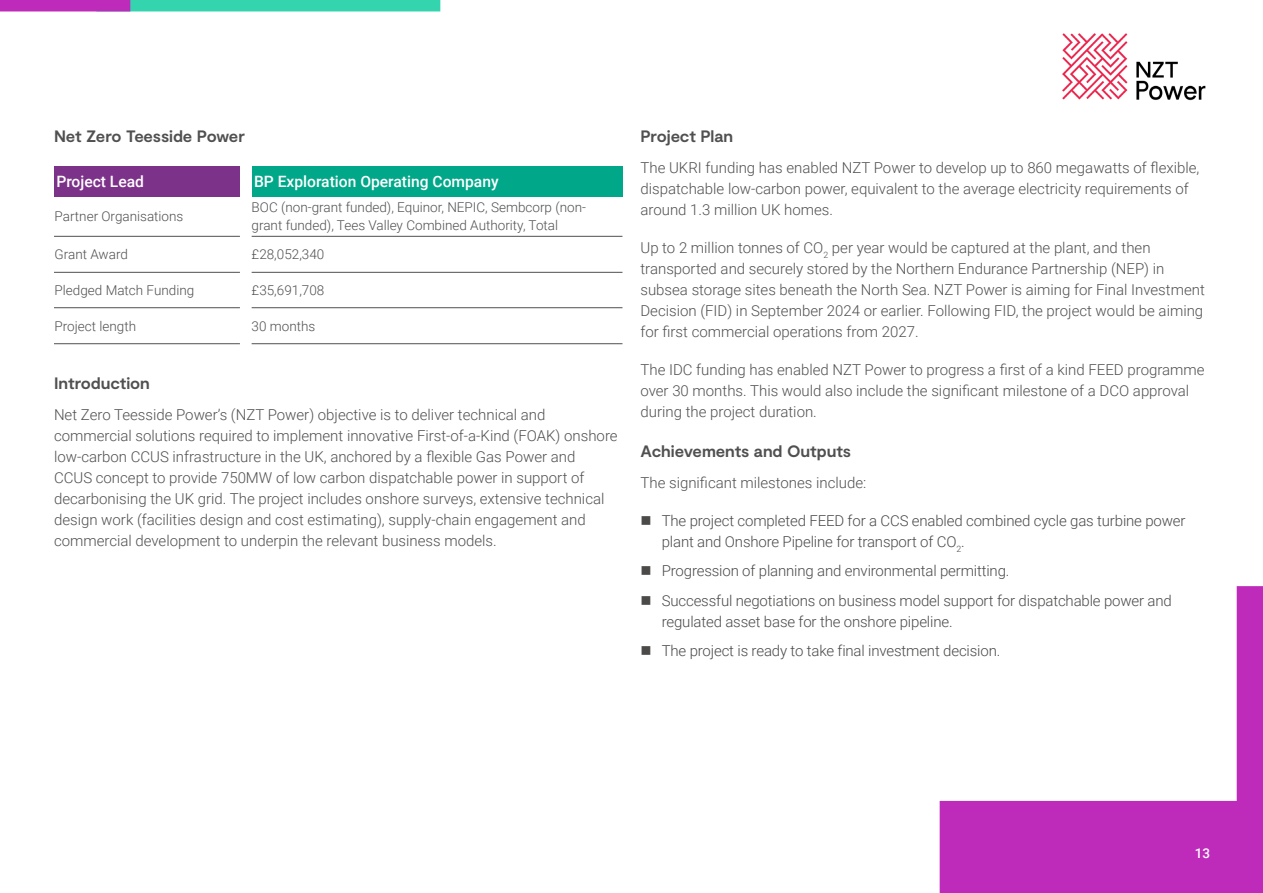
<style>
.page{position:relative;width:1263px;height:893px;background:#fff}
.page>*{position:absolute;margin:0;border:0;box-sizing:border-box;transform-origin:0 0}
.t1{font:700 16.5px "Moderat";letter-spacing:-.005em;color:#505050}
.t2{font:500 15.6px "Roboto";color:#fff}
.t3{font:300 15px/21px "Roboto";color:#505050}
.t4{font:300 15px/29.5px "Roboto";letter-spacing:-.01em;color:#4b4a49}
.t5{font:300 13.5px/18px "Roboto";color:#505050}
.t6{font:500 13.5px "Roboto";color:#fdfdfd}
</style>
<div class="page">
<svg style="left:940px;top:586px;width:323px;height:307px"></svg>
<svg style="left:0;top:0;width:440px;height:11px;background:#5ca2b1"></svg>
<img style="left:1063px;top:33px;width:143px;height:68px">
<div style="left:54px;top:166px;width:186px;height:30px;background:#7d328a"></div>
<div style="left:252px;top:166px;width:370px;height:30px;background:#00a788"></div>
<hr style="left:54px;top:236px;width:186px;height:1px;background:#505050">
<hr style="left:252px;top:236px;width:370px;height:1px;background:#505050">
<hr style="left:54px;top:272px;width:186px;height:1px;background:#505050">
<hr style="left:252px;top:272px;width:370px;height:1px;background:#505050">
<hr style="left:54px;top:307px;width:186px;height:1px;background:#505050">
<hr style="left:252px;top:307px;width:370px;height:1px;background:#505050">
<hr style="left:54px;top:343px;width:186px;height:1px;background:#505050">
<hr style="left:252px;top:343px;width:370px;height:1px;background:#505050">
<p class="t1" style="left:54px;top:126px;width:192px">Net Zero Teesside Power</p>
<p class="t2" style="left:56px;top:171px;width:89px">Project Lead</p>
<p class="t2" style="left:254px;top:171px;width:246px">BP Exploration Operating Company</p>
<p class="t5" style="left:55px;top:207px;width:130px">Partner Organisations</p>
<p class="t5" style="left:252px;top:198px;width:336px">BOC (non-grant funded), Equinor, NEPIC, Sembcorp (non&shy;grant funded), Tees Valley Combined Authority, Total</p>
<p class="t5" style="left:55px;top:245px;width:75px">Grant Award</p>
<p class="t5" style="left:252px;top:245px;width:74px">£28,052,340</p>
<p class="t5" style="left:55px;top:281px;width:141px">Pledged Match Funding</p>
<p class="t5" style="left:252px;top:281px;width:74px">£35,691,708</p>
<p class="t5" style="left:55px;top:316px;width:83px">Project length</p>
<p class="t5" style="left:252px;top:316px;width:65px">30 months</p>
<p class="t1" style="left:54px;top:374px;width:97px">Introduction</p>
<p class="t3" style="left:54px;top:404px;width:565px">Net Zero Teesside Power’s (NZT Power) objective is to deliver technical and commercial solutions required to implement innovative First-of-a-Kind (FOAK) onshore low-carbon CCUS infrastructure in the UK, anchored by a flexible Gas Power and<br>CCUS concept to provide 750MW of low carbon dispatchable power in support of decarbonising the UK grid. The project includes onshore surveys, extensive technical design work (facilities design and cost estimating), supply-chain engagement and commercial development to underpin the relevant business models.</p>
<p class="t1" style="left:640px;top:126px;width:94px">Project Plan</p>
<p class="t3" style="left:640px;top:157px;width:560px">The UKRI funding has enabled NZT Power to develop up to 860 megawatts of flexible, dispatchable low-carbon power, equivalent to the average electricity requirements of around 1.3 million UK homes.</p>
<p class="t3" style="left:640px;top:237px;width:566px">Up to 2 million tonnes of CO<sub>2</sub> per year would be captured at the plant, and then transported and securely stored by the Northern Endurance Partnership (NEP) in subsea storage sites beneath the North Sea. NZT Power is aiming for Final Investment Decision (FID) in September 2024 or earlier. Following FID, the project would be aiming for first commercial operations from 2027.</p>
<p class="t3" style="left:640px;top:359px;width:565px">The IDC funding has enabled NZT Power to progress a first of a kind FEED programme over 30 months. This would also include the significant milestone of a DCO approval during the project duration.</p>
<p class="t1" style="left:640px;top:441px;width:212px">Achievements and Outputs</p>
<p class="t3" style="left:640px;top:471px;width:227px">The significant milestones include:</p>
<p class="t4" style="left:662px;top:509px;width:525px;line-height:21px">The project completed FEED for a CCS enabled combined cycle gas turbine power plant and Onshore Pipeline for transport of CO<sub>2</sub>.</p>
<p class="t4" style="left:662px;top:556px;width:512px">Progression of planning and environmental permitting.<br>Successful negotiations on business model support for dispatchable power and</p>
<p class="t4" style="left:662px;top:606px;width:340px">regulated asset base for the onshore pipeline.<br>The project is ready to take final investment decision.</p>
<p class="t6" style="left:1195px;top:844px;width:17px">13</p>
</div>
